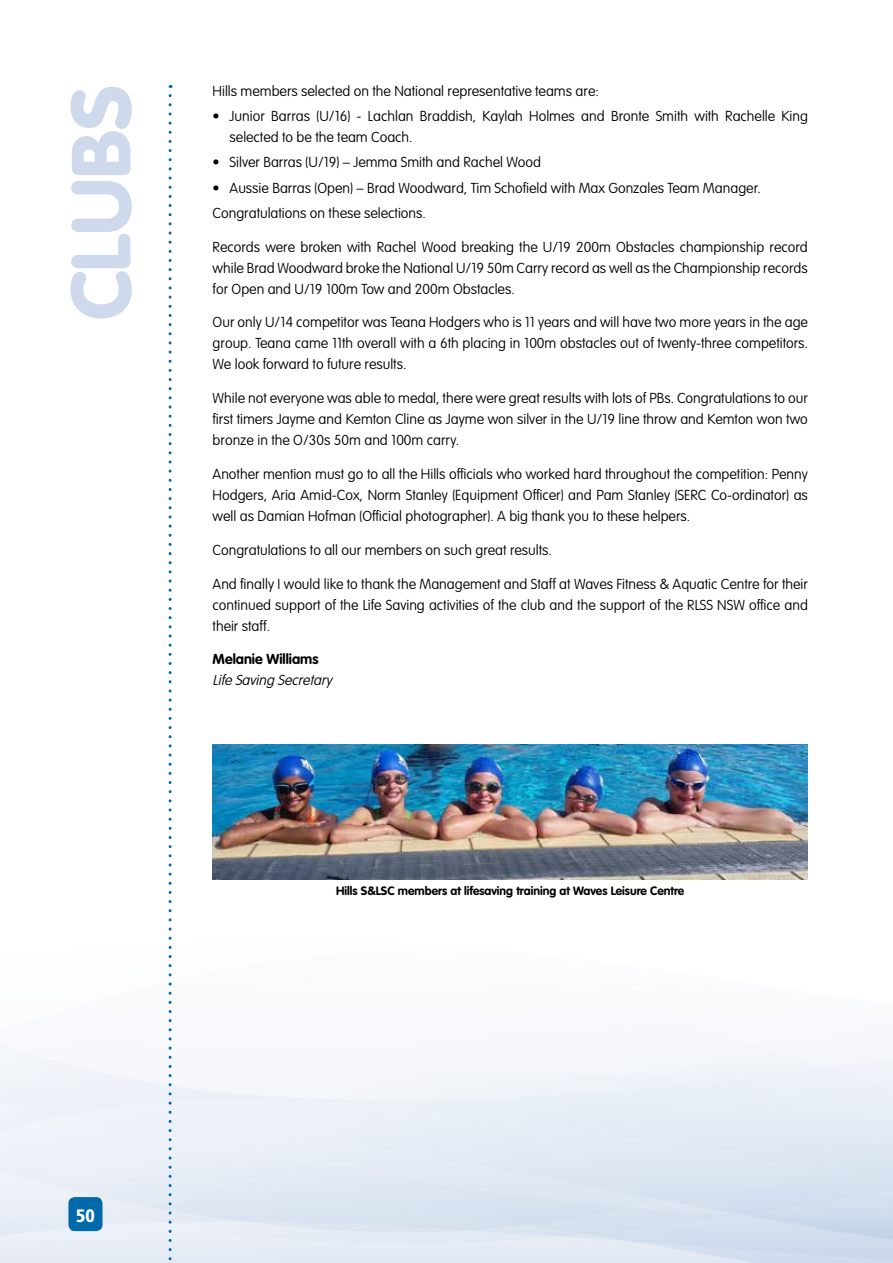
<style>
.page{position:relative;width:893px;height:1263px;background:#fff}
.page>*{position:absolute;margin:0;border:0;box-sizing:border-box;transform-origin:0 0}
.t1{font:900 82.5px "VAG Rounded";color:#cedaec}
.t2{font:900 condensed 18px "Frutiger";color:#fff}
.t3{font:100 14.25px/21px "VAG Rounded";color:#000;text-align:justify}
.t4{font:italic 100 14.25px "VAG Rounded";color:#000}
.t5{font:700 14.25px "VAG Rounded";color:#000}
.t6{font:700 12px "VAG Rounded";color:#000}
</style>
<div class="page">
<img style="left:0;top:552px;width:893px;height:711px">
<div style="left:68px;top:1197px;width:34px;height:34px;background:#0069aa;border-radius:6px"></div>
<svg style="left:169px;top:96px;width:3px;height:1167px"></svg>
<img style="left:213px;top:744px;width:595px;height:136px">
<h1 class="t1" style="left:52px;top:320px;width:237px;rotate:-90deg">CLUBS</h1>
<p class="t3" style="left:213px;top:81px;width:388px">Hills members selected on the National representative teams are:</p>
<p class="t3" style="left:230px;top:106px;width:580px;text-indent:-17px">• Junior Barras (U/16) - Lachlan Braddish, Kaylah Holmes and Bronte Smith with Rachelle King selected to be the team Coach.</p>
<p class="t3" style="left:213px;top:152px;width:330px">• Silver Barras (U/19) – Jemma Smith and Rachel Wood</p>
<p class="t3" style="left:213px;top:176px;width:550px;line-height:25.2px">• Aussie Barras (Open) – Brad Woodward, Tim Schofield with Max Gonzales Team Manager.<br>Congratulations on these selections.</p>
<p class="t3" style="left:213px;top:237px;width:597px">Records were broken with Rachel Wood breaking the U/19 200m Obstacles championship record while Brad Woodward broke the National U/19 50m Carry record as well as the Championship records for Open and U/19 100m Tow and 200m Obstacles.</p>
<p class="t3" style="left:213px;top:312px;width:597px">Our only U/14 competitor was Teana Hodgers who is 11 years and will have two more years in the age group. Teana came 11th overall with a 6th placing in 100m obstacles out of twenty-three competitors.<br>We look forward to future results.</p>
<p class="t3" style="left:213px;top:388px;width:597px">While not everyone was able to medal, there were great results with lots of PBs. Congratulations to our first timers Jayme and Kemton Cline as Jayme won silver in the U/19 line throw and Kemton won two bronze in the O/30s 50m and 100m carry.</p>
<p class="t3" style="left:213px;top:464px;width:597px">Another mention must go to all the Hills officials who worked hard throughout the competition: Penny Hodgers, Aria Amid-Cox, Norm Stanley (Equipment Officer) and Pam Stanley (SERC Co-ordinator) as well as Damian Hofman (Official photographer). A big thank you to these helpers.</p>
<p class="t3" style="left:213px;top:540px;width:341px">Congratulations to all our members on such great results.</p>
<p class="t3" style="left:213px;top:573px;width:597px">And finally I would like to thank the Management and Staff at Waves Fitness &amp; Aquatic Centre for their continued support of the Life Saving activities of the club and the support of the RLSS NSW office and their staff.</p>
<p class="t5" style="left:213px;top:651px;width:107px">Melanie Williams</p>
<p class="t4" style="left:213px;top:672px;width:124px">Life Saving Secretary</p>
<p class="t2" style="left:76px;top:1204px;width:20px">50</p>
<p class="t6" style="left:336px;top:884px;width:350px">Hills S&amp;LSC members at lifesaving training at Waves Leisure Centre</p>
</div>
